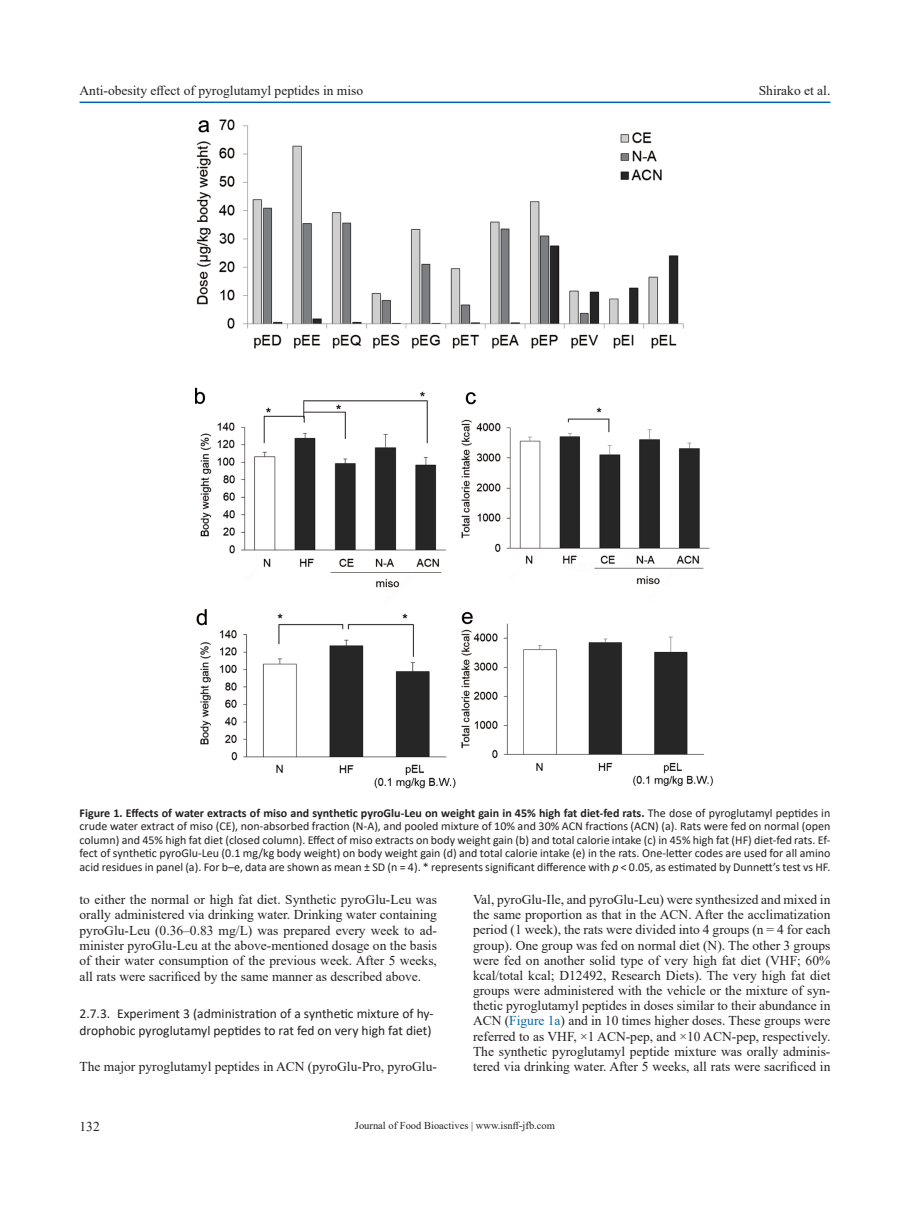
<style>
.page{position:relative;width:919px;height:1217px;background:#fff}
.page>*{position:absolute;margin:0;border:0;box-sizing:border-box;transform-origin:0 0}
.t1{font:13.5px/15.1px "Times New Roman";color:#231f20;text-align:justify}
.t2{font:13.5px/16.5px "Calibri";color:#231f20}
.t3{font:12px/13.5px "Calibri";color:#231f20;text-align:justify}
.t4{font:10.5px "Times New Roman";color:#231f20}
.s1{font-weight:700}
.s2{font-style:italic}
.s3{color:#0065a4}
</style>
<div class="page">
<hr style="left:80px;top:101px;width:750px;height:2px;background:#0065a4">
<img style="left:196px;top:119px;width:518px;height:670px">
<p class="t1" style="left:80px;top:82px;width:285px">Anti-obesity effect of pyroglutamyl peptides in miso</p>
<p class="t1" style="left:758px;top:82px;width:73px">Shirako et al.</p>
<p class="t3" style="left:80px;top:805px;width:752px"><span class="s1">Figure 1. Effects of water extracts of miso and synthetic pyroGlu-Leu on weight gain in 45% high fat diet-fed rats.</span> The dose of pyroglutamyl peptides in crude water extract of miso (CE), non-absorbed fraction (N-A), and pooled mixture of 10% and 30% ACN fractions (ACN) (a). Rats were fed on normal (open column) and 45% high fat diet (closed column). Effect of miso extracts on body weight gain (b) and total calorie intake (c) in 45% high fat (HF) diet-fed rats. Ef&shy;fect of synthetic pyroGlu-Leu (0.1 mg/kg body weight) on body weight gain (d) and total calorie intake (e) in the rats. One-letter codes are used for all amino acid residues in panel (a). For b–e, data are shown as mean ± SD (n = 4). * represents significant difference with <span class="s2">p</span> &lt; 0.05, as estimated by Dunnett’s test vs HF.</p>
<p class="t1" style="left:80px;top:891px;width:359px">to either the normal or high fat diet. Synthetic pyroGlu-Leu was orally administered via drinking water. Drinking water containing pyroGlu-Leu (0.36–0.83 mg/L) was prepared every week to ad&shy;minister pyroGlu-Leu at the above-mentioned dosage on the basis of their water consumption of the previous week. After 5 weeks, all rats were sacrificed by the same manner as described above.</p>
<p class="t2" style="left:80px;top:1004px;width:355px">2.7.3. Experiment 3 (administration of a synthetic mixture of hy&shy;drophobic pyroglutamyl peptides to rat fed on very high fat diet)</p>
<p class="t1" style="left:80px;top:1058px;width:359px">The major pyroglutamyl peptides in ACN (pyroGlu-Pro, pyroGlu-</p>
<p class="t1" style="left:473px;top:891px;width:359px">Val, pyroGlu-Ile, and pyroGlu-Leu) were synthesized and mixed in the same proportion as that in the ACN. After the acclimatization period (1 week), the rats were divided into 4 groups (n = 4 for each group). One group was fed on normal diet (N). The other 3 groups were fed on another solid type of very high fat diet (VHF; 60% kcal/total kcal; D12492, Research Diets). The very high fat diet groups were administered with the vehicle or the mixture of syn&shy;thetic pyroglutamyl peptides in doses similar to their abundance in ACN (<span class="s3">Figure 1a</span>) and in 10 times higher doses. These groups were referred to as VHF, ×1 ACN-pep, and ×10 ACN-pep, respectively.<br>The synthetic pyroglutamyl peptide mixture was orally adminis&shy;tered via drinking water. After 5 weeks, all rats were sacrificed in</p>
<p class="t1" style="left:80px;top:1118px;width:22px">132</p>
<p class="t4" style="left:355px;top:1117px;width:201px">Journal of Food Bioactives | www.isnff-jfb.com</p>
</div>
